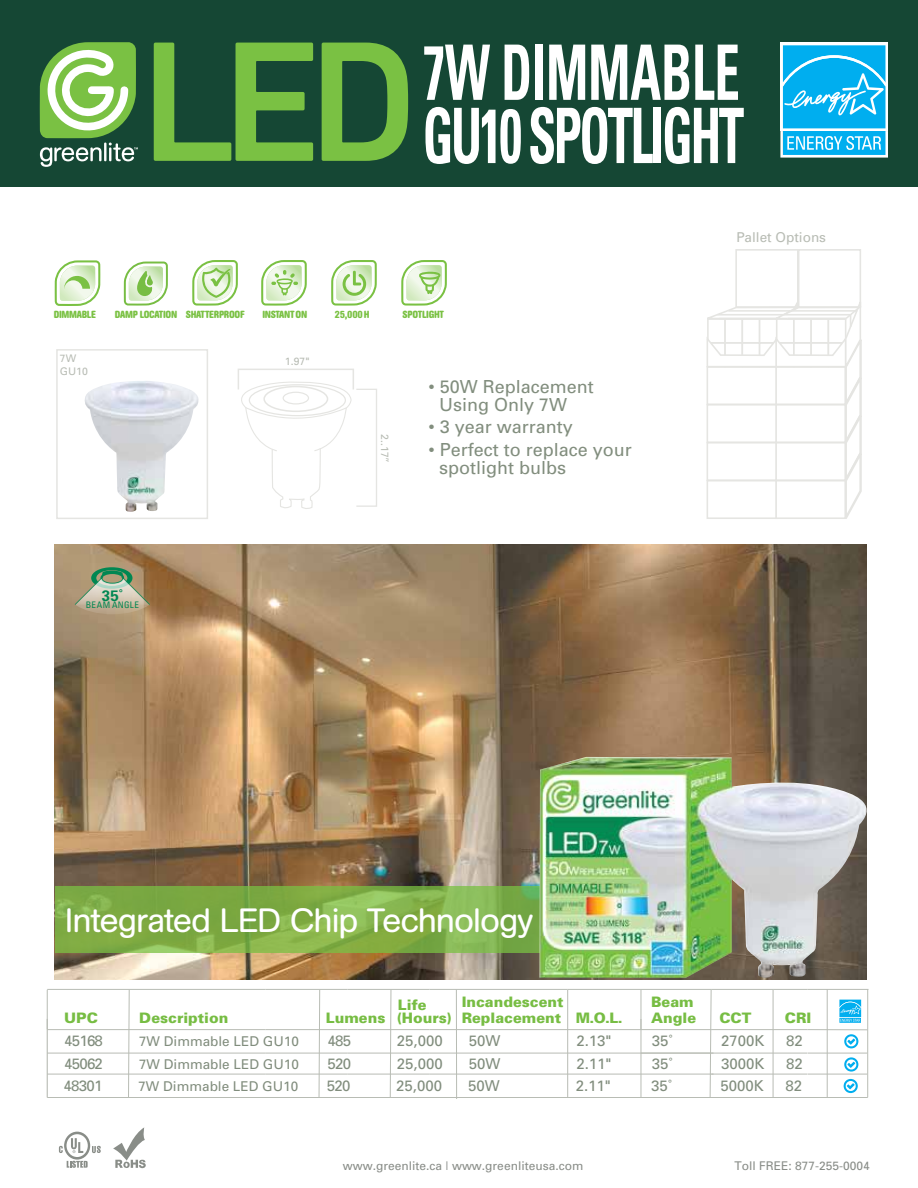
<style>
.page{position:relative;width:918px;height:1188px;background:#fff}
.page>*{position:absolute;margin:0;border:0;box-sizing:border-box;transform-origin:0 0}
.t1{font:500 174px "DIN Next LT Pro";color:#7ac143}
.t2{font:700 condensed 76.5px "Univers";letter-spacing:-.05em;color:#fff;scale:.66 1}
.t3{font:700 condensed 76.5px "Univers";color:#fff;scale:.66 1}
.t4{font:33.3px "AG Book Rounded";letter-spacing:-.03em;color:#fff}
.t5{font:18px/18px "Univers";color:#828e7e}
.t6{font:700 15.15px "Univers";color:#008752}
.t7{font:15px "Univers";color:#818d7d}
.t8{font:15px/23.1px "Univers";letter-spacing:-.05em;color:#818d7d}
.t9{font:900 14.4px/13px "Univers";color:#77bd43}
.t10{font:13.5px "Univers";color:#818d7d}
.t11{font:13.5px "Univers";color:#b8bcb4}
.t12{font:12px "Univers";color:#898d88}
.t13{font:10.5px/12.6px "Univers";color:#b8bcb4}
.t14{font:700 condensed 10.35px "AG Book Rounded";letter-spacing:-.025em;color:#7ac143}
.t15{font:condensed 9px "Univers";letter-spacing:.05em;color:#008752}
</style>
<div class="page">
<div style="left:56px;top:349px;width:152px;height:170px;background:#fff;border:2px solid #e5e5e2"></div>
<div style="left:735px;top:249px;width:64px;height:59px;background:#fff;border:2px solid #e5e5e2"></div>
<div style="left:798px;top:249px;width:63px;height:59px;background:#fff;border:2px solid #e5e5e2"></div>
<svg style="left:706px;top:293px;width:156px;height:226px"></svg>
<div style="left:238px;top:369px;width:116px;height:21px;border:2px solid #e5e5e2"></div>
<div style="left:356px;top:389px;width:21px;height:118px;border:1px solid #e5e5e2"></div>
<svg style="left:113px;top:1127px;width:33px;height:41px"></svg>
<img style="left:55px;top:544px;width:811px;height:435px">
<svg style="left:59px;top:1132px;width:42px;height:36px"></svg>
<svg style="left:75px;top:605px;width:75px;height:9px"></svg>
<svg style="left:75px;top:567px;width:75px;height:38px;background:#a6a889"></svg>
<svg style="left:55px;top:887px;width:485px;height:66px;background:#80af48"></svg>
<svg style="left:192px;top:260px;width:46px;height:46px"></svg>
<svg style="left:331px;top:260px;width:46px;height:46px"></svg>
<svg style="left:123px;top:261px;width:45px;height:45px"></svg>
<svg style="left:261px;top:260px;width:46px;height:46px"></svg>
<svg style="left:54px;top:260px;width:47px;height:46px"></svg>
<svg style="left:401px;top:260px;width:46px;height:46px"></svg>
<svg style="left:237px;top:381px;width:115px;height:128px"></svg>
<div style="left:263px;top:386px;width:65px;height:26px;border:1px solid #e5e5e2;border-radius:50%"></div>
<div style="left:249px;top:384px;width:97px;height:32px;border:1px solid #e5e5e2;border-radius:50%"></div>
<img style="left:540px;top:757px;width:327px;height:223px">
<hr style="left:47px;top:1019px;width:1px;height:79px;background:#b8bcb4">
<hr style="left:47px;top:1053px;width:219px;height:1px;background:#b8bcb4">
<hr style="left:266px;top:1053px;width:81px;height:1px;background:#b8bcb4">
<hr style="left:347px;top:1053px;width:82px;height:1px;background:#b8bcb4">
<hr style="left:429px;top:1053px;width:139px;height:1px;background:#b8bcb4">
<hr style="left:568px;top:1053px;width:146px;height:1px;background:#b8bcb4">
<hr style="left:711px;top:1053px;width:62px;height:1px;background:#b8bcb4">
<hr style="left:773px;top:1053px;width:35px;height:1px;background:#b8bcb4">
<hr style="left:808px;top:1053px;width:59px;height:1px;background:#b8bcb4">
<hr style="left:47px;top:1074px;width:219px;height:1px;background:#b8bcb4">
<hr style="left:266px;top:1074px;width:81px;height:1px;background:#b8bcb4">
<hr style="left:347px;top:1074px;width:82px;height:1px;background:#b8bcb4">
<hr style="left:429px;top:1074px;width:139px;height:1px;background:#b8bcb4">
<hr style="left:568px;top:1074px;width:146px;height:1px;background:#b8bcb4">
<hr style="left:711px;top:1074px;width:62px;height:1px;background:#b8bcb4">
<hr style="left:773px;top:1074px;width:35px;height:1px;background:#b8bcb4">
<hr style="left:808px;top:1074px;width:59px;height:1px;background:#b8bcb4">
<hr style="left:808px;top:989px;width:60px;height:1px;background:#b8bcb4">
<hr style="left:808px;top:1029px;width:59px;height:1px;background:#b8bcb4">
<hr style="left:641px;top:1019px;width:1px;height:79px;background:#b8bcb4">
<hr style="left:47px;top:989px;width:219px;height:1px;background:#b8bcb4">
<hr style="left:47px;top:990px;width:1px;height:39px;background:#b8bcb4">
<hr style="left:266px;top:989px;width:81px;height:1px;background:#b8bcb4">
<svg style="left:318px;top:990px;width:3px;height:107px"></svg>
<hr style="left:347px;top:989px;width:82px;height:1px;background:#b8bcb4">
<svg style="left:389px;top:990px;width:3px;height:107px"></svg>
<hr style="left:429px;top:989px;width:139px;height:1px;background:#b8bcb4">
<hr style="left:456px;top:990px;width:1px;height:109px;background:#b8bcb4">
<hr style="left:568px;top:989px;width:73px;height:1px;background:#b8bcb4">
<hr style="left:567px;top:990px;width:1px;height:108px;background:#b8bcb4">
<hr style="left:711px;top:989px;width:62px;height:1px;background:#b8bcb4">
<hr style="left:773px;top:989px;width:35px;height:1px;background:#b8bcb4">
<hr style="left:773px;top:990px;width:1px;height:107px;background:#b8bcb4">
<hr style="left:47px;top:1029px;width:219px;height:1px;background:#b8bcb4">
<hr style="left:266px;top:1029px;width:81px;height:1px;background:#b8bcb4">
<hr style="left:347px;top:1029px;width:82px;height:1px;background:#b8bcb4">
<hr style="left:429px;top:1029px;width:139px;height:1px;background:#b8bcb4">
<hr style="left:568px;top:1029px;width:73px;height:1px;background:#b8bcb4">
<hr style="left:711px;top:1029px;width:62px;height:1px;background:#b8bcb4">
<hr style="left:773px;top:1029px;width:35px;height:1px;background:#b8bcb4">
<hr style="left:641px;top:989px;width:70px;height:1px;background:#b8bcb4">
<hr style="left:641px;top:990px;width:1px;height:39px;background:#b8bcb4">
<svg style="left:709px;top:989px;width:3px;height:108px"></svg>
<hr style="left:641px;top:1029px;width:70px;height:1px;background:#b8bcb4">
<svg style="left:839px;top:999px;width:23px;height:1px"></svg>
<svg style="left:844px;top:1034px;width:14px;height:14px"></svg>
<svg style="left:128px;top:990px;width:2px;height:107px"></svg>
<svg style="left:844px;top:1057px;width:14px;height:15px"></svg>
<hr style="left:827px;top:989px;width:1px;height:109px;background:#b8bcb4">
<hr style="left:867px;top:989px;width:1px;height:108px;background:#b8bcb4">
<svg style="left:839px;top:1000px;width:23px;height:23px"></svg>
<hr style="left:47px;top:1097px;width:821px;height:1px;background:#b8bcb4">
<svg style="left:844px;top:1079px;width:14px;height:14px"></svg>
<img style="left:84px;top:381px;width:115px;height:131px">
<div style="left:283px;top:392px;width:26px;height:13px;border:1px solid #e5e5e2;border-radius:50%"></div>
<div style="left:0;top:0;width:918px;height:187px;background:#154734"></div>
<svg style="left:40px;top:42px;width:98px;height:125px"></svg>
<div style="left:780px;top:43px;width:108px;height:88px;background:#fff"></div>
<svg style="left:780px;top:45px;width:108px;height:113px;background:#38bff1"></svg>
<h1 class="t1" style="left:141px;top:1px;width:278px">LED</h1>
<h2 class="t3" style="left:423px;top:26px;width:482px">7W DIMMABLE</h2>
<h2 class="t2" style="left:423px;top:89px;width:489px">GU10 SPOTLIGHT</h2>
<p class="t11" style="left:736px;top:229px;width:91px">Pallet Options</p>
<p class="t14" style="left:54px;top:308px;width:44px">DIMMABLE</p>
<p class="t14" style="left:115px;top:308px;width:131px">DAMP LOCATION SHATTERPROOF</p>
<p class="t14" style="left:262px;top:308px;width:46px">INSTANTON</p>
<p class="t14" style="left:335px;top:308px;width:36px">25,000H</p>
<p class="t14" style="left:403px;top:308px;width:43px">SPOTLIGHT</p>
<p class="t13" style="left:60px;top:352px;width:30px">7W<br>GU10</p>
<p class="t6" style="left:102px;top:586px;width:23px">35˚</p>
<p class="t15" style="left:86px;top:600px;width:54px">BEAM ANGLE</p>
<p class="t13" style="left:285px;top:355px;width:26px">1.97"</p>
<p class="t13" style="left:391px;top:434px;width:31px;rotate:90deg">2..17”</p>
<p class="t5" style="left:439px;top:377px;width:156px;text-indent:-10px">• 50W Replacement<br>Using Only 7W</p>
<p class="t5" style="left:429px;top:417px;width:146px">• 3 year warranty</p>
<p class="t5" style="left:439px;top:440px;width:194px;text-indent:-10px">• Perfect to replace your spotlight bulbs</p>
<h3 class="t4" style="left:65px;top:902px;width:470px">Integrated LED Chip Technology</h3>
<p class="t9" style="left:397px;top:998px;width:56px">Life (Hours)</p>
<p class="t9" style="left:462px;top:994px;width:162px;line-height:15.9px">Incandescent<br>Replacement M.O.L.</p>
<p class="t9" style="left:651px;top:995px;width:44px">Beam</p>
<p class="t9" style="left:64px;top:1011px;width:35px">UPC</p>
<p class="t9" style="left:651px;top:1011px;width:46px">Angle</p>
<p class="t9" style="left:719px;top:1011px;width:34px">CCT</p>
<p class="t9" style="left:785px;top:1011px;width:28px">CRI</p>
<p class="t8" style="left:64px;top:1029px;width:40px">45168<br>45062</p>
<p class="t9" style="left:139px;top:1011px;width:91px">Description</p>
<p class="t9" style="left:326px;top:1011px;width:61px">Lumens</p>
<p class="t10" style="left:139px;top:1033px;width:161px">7W Dimmable LED GU10</p>
<p class="t7" style="left:328px;top:1031px;width:25px">485</p>
<p class="t7" style="left:397px;top:1031px;width:47px">25,000</p>
<p class="t7" style="left:469px;top:1031px;width:33px">50W</p>
<p class="t7" style="left:576px;top:1031px;width:37px">2.13"</p>
<p class="t7" style="left:652px;top:1031px;width:22px">35˚</p>
<p class="t7" style="left:721px;top:1031px;width:45px">2700K</p>
<p class="t7" style="left:786px;top:1031px;width:18px">82</p>
<p class="t10" style="left:139px;top:1056px;width:161px">7W Dimmable LED GU10</p>
<p class="t7" style="left:328px;top:1055px;width:25px">520</p>
<p class="t7" style="left:397px;top:1055px;width:47px">25,000</p>
<p class="t7" style="left:469px;top:1055px;width:33px">50W</p>
<p class="t7" style="left:576px;top:1055px;width:37px">2.11"</p>
<p class="t7" style="left:652px;top:1055px;width:22px">35˚</p>
<p class="t7" style="left:721px;top:1055px;width:45px">3000K</p>
<p class="t7" style="left:786px;top:1055px;width:18px">82</p>
<p class="t7" style="left:64px;top:1076px;width:40px">48301</p>
<p class="t10" style="left:138px;top:1078px;width:161px">7W Dimmable LED GU10</p>
<p class="t7" style="left:327px;top:1076px;width:25px">520</p>
<p class="t7" style="left:396px;top:1076px;width:47px">25,000</p>
<p class="t7" style="left:468px;top:1076px;width:33px">50W</p>
<p class="t7" style="left:576px;top:1076px;width:37px">2.11"</p>
<p class="t7" style="left:651px;top:1076px;width:22px">35˚</p>
<p class="t7" style="left:721px;top:1076px;width:45px">5000K</p>
<p class="t7" style="left:786px;top:1076px;width:18px">82</p>
<p class="t12" style="left:343px;top:1158px;width:242px">www.greenlite.ca | www.greenliteusa.com</p>
<p class="t12" style="left:735px;top:1158px;width:137px">Toll FREE: 877-255-0004</p>
</div>
